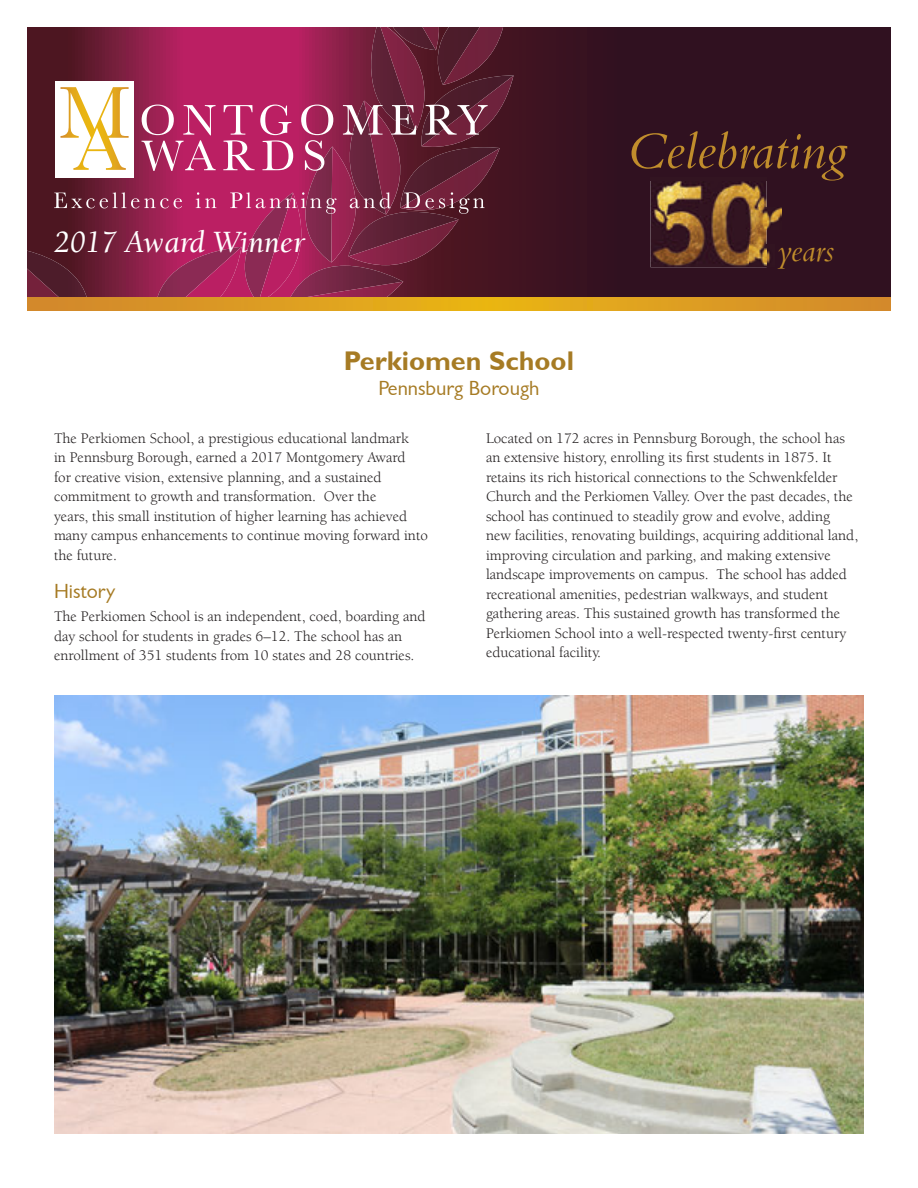
<style>
.page{position:relative;width:918px;height:1188px;background:#fff}
.page>*{position:absolute;margin:0;border:0;box-sizing:border-box;transform-origin:0 0}
.t1{font:italic 54.45px "Bembo Std";color:#c08d2c}
.t2{font:italic 32.7px "Bembo Std";color:#c08d2c}
.t3{font:italic 31.5px "Berkeley LT";color:#fff}
.t4{font:27px "Garrison Sans BOLD";color:#a67b24}
.t5{font:21px "Garrison Sans";color:#a67b24}
.t6{font:15px/19.5px "Berkeley LT";color:#231f20}
</style>
<div class="page">
<svg style="left:514px;top:27px;width:377px;height:270px;background:#321120"></svg>
<svg style="left:27px;top:27px;width:487px;height:270px;background:#8c3353"></svg>
<svg style="left:27px;top:297px;width:864px;height:13px;background:#dd9d21"></svg>
<img style="left:650px;top:181px;width:117px;height:86px">
<img style="left:650px;top:178px;width:117px;height:3px">
<img style="left:757px;top:208px;width:25px;height:22px">
<img style="left:750px;top:244px;width:25px;height:22px">
<img style="left:54px;top:696px;width:810px;height:438px">
<h3 class="t3" style="left:54px;top:225px;width:253px">2017 Award Winner</h3>
<h1 class="t1" style="left:626px;top:119px;width:222px">Celebrating</h1>
<h2 class="t2" style="left:777px;top:231px;width:58px">years</h2>
<h3 class="t4" style="left:344px;top:346px;width:232px">Perkiomen School</h3>
<h3 class="t5" style="left:378px;top:377px;width:163px">Pennsburg Borough</h3>
<p class="t6" style="left:54px;top:428px;width:375px">The Perkiomen School, a prestigious educational landmark<br>in Pennsburg Borough, earned a 2017 Montgomery Award<br>for creative vision, extensive planning, and a sustained commitment to growth and transformation. Over the<br>years, this small institution of higher learning has achieved many campus enhancements to continue moving forward into the future.</p>
<h3 class="t5" style="left:54px;top:580px;width:63px">History</h3>
<p class="t6" style="left:54px;top:607px;width:373px">The Perkiomen School is an independent, coed, boarding and day school for students in grades 6–12. The school has an enrollment of 351 students from 10 states and 28 countries.</p>
<p class="t6" style="left:486px;top:428px;width:374px">Located on 172 acres in Pennsburg Borough, the school has an extensive history, enrolling its first students in 1875. It retains its rich historical connections to the Schwenkfelder Church and the Perkiomen Valley. Over the past decades, the school has continued to steadily grow and evolve, adding new facilities, renovating buildings, acquiring additional land, improving circulation and parking, and making extensive landscape improvements on campus. The school has added recreational amenities, pedestrian walkways, and student gathering areas. This sustained growth has transformed the Perkiomen School into a well-respected twenty-first century educational facility.</p>
</div>
